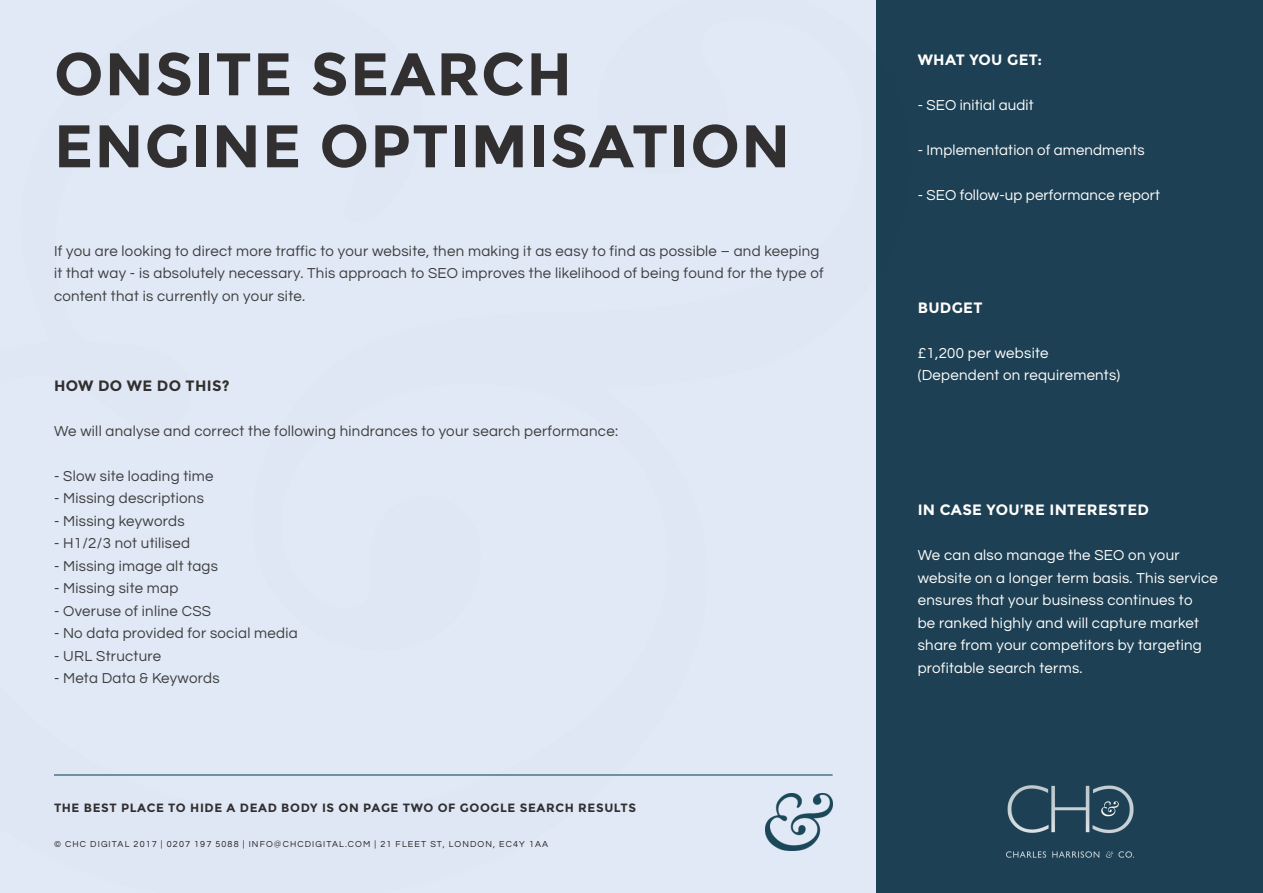
<style>
.page{position:relative;width:1263px;height:893px;background:#e1e9f6}
.page>*{position:absolute;margin:0;border:0;box-sizing:border-box;transform-origin:0 0}
.t1{font:italic 1326.9px "Baskerville";color:#003953}
.t2{font:700 60px/72px "Montserrat";letter-spacing:.02em;color:#312f30}
.t3{font:15px/22.5px "Questrial";letter-spacing:.02em;color:#3e3e3e}
.t4{font:15px/22.5px "Questrial";letter-spacing:.02em;color:#fffefc}
.t5{font:700 15px "Montserrat";letter-spacing:.02em;color:#fffefc}
.t6{font:700 15px "Montserrat";letter-spacing:.02em;color:#312f2f}
.t7{font:700 12px "Montserrat";letter-spacing:.05em;color:#312f30}
.t8{font:9px "Questrial";letter-spacing:.125em;color:#231f20}
</style>
<div class="page">
<div style="left:877px;top:0;width:386px;height:893px;background:#1d4054"></div>
<hr style="left:54px;top:775px;width:779px;height:1px;background:#003953">
<img style="left:766px;top:793px;width:67px;height:57px">
<img style="left:1006px;top:786px;width:127px;height:72px">
<h1 class="t1" style="left:-259px;top:-425px;width:1135px">&amp;</h1>
<h2 class="t2" style="left:54px;top:38px;width:738px">ONSITE SEARCH<br>ENGINE OPTIMISATION</h2>
<p class="t5" style="left:918px;top:51px;width:126px">WHAT YOU GET:</p>
<p class="t4" style="left:918px;top:95px;width:117px">- SEO initial audit</p>
<p class="t4" style="left:918px;top:140px;width:228px">- Implementation of amendments</p>
<p class="t4" style="left:918px;top:185px;width:244px">- SEO follow-up performance report</p>
<p class="t3" style="left:54px;top:240px;width:771px">If you are looking to direct more traffic to your website, then making it as easy to find as possible – and keeping it that way - is absolutely necessary. This approach to SEO improves the likelihood of being found for the type of content that is currently on your site.</p>
<p class="t5" style="left:918px;top:299px;width:66px">BUDGET</p>
<p class="t4" style="left:918px;top:342px;width:204px">£1,200 per website (Dependent on requirements)</p>
<p class="t6" style="left:54px;top:376px;width:177px">HOW DO WE DO THIS?</p>
<p class="t3" style="left:54px;top:420px;width:566px">We will analyse and correct the following hindrances to your search performance:</p>
<p class="t3" style="left:54px;top:465px;width:161px">- Slow site loading time</p>
<p class="t3" style="left:54px;top:487px;width:151px">- Missing descriptions</p>
<p class="t3" style="left:54px;top:510px;width:132px">- Missing keywords</p>
<p class="t3" style="left:54px;top:532px;width:138px">- H1/2/3 not utilised</p>
<p class="t3" style="left:54px;top:555px;width:166px">- Missing image alt tags</p>
<p class="t3" style="left:54px;top:577px;width:126px">- Missing site map</p>
<p class="t3" style="left:54px;top:600px;width:159px">- Overuse of inline CSS</p>
<p class="t3" style="left:54px;top:622px;width:245px">- No data provided for social media</p>
<p class="t3" style="left:54px;top:645px;width:109px">- URL Structure</p>
<p class="t3" style="left:54px;top:667px;width:167px">- Meta Data &amp; Keywords</p>
<p class="t5" style="left:918px;top:501px;width:233px">IN CASE YOU’RE INTERESTED</p>
<p class="t4" style="left:918px;top:545px;width:302px">We can also manage the SEO on your website on a longer term basis. This service ensures that your business continues to<br>be ranked highly and will capture market share from your competitors by targeting profitable search terms.</p>
<p class="t7" style="left:54px;top:800px;width:584px">THE BEST PLACE TO HIDE A DEAD BODY IS ON PAGE TWO OF GOOGLE SEARCH RESULTS</p>
<p class="t8" style="left:54px;top:840px;width:496px">© CHC DIGITAL 2017 | 0207 197 5088 | INFO@CHCDIGITAL.COM | 21 FLEET ST, LONDON, EC4Y 1AA</p>
</div>
